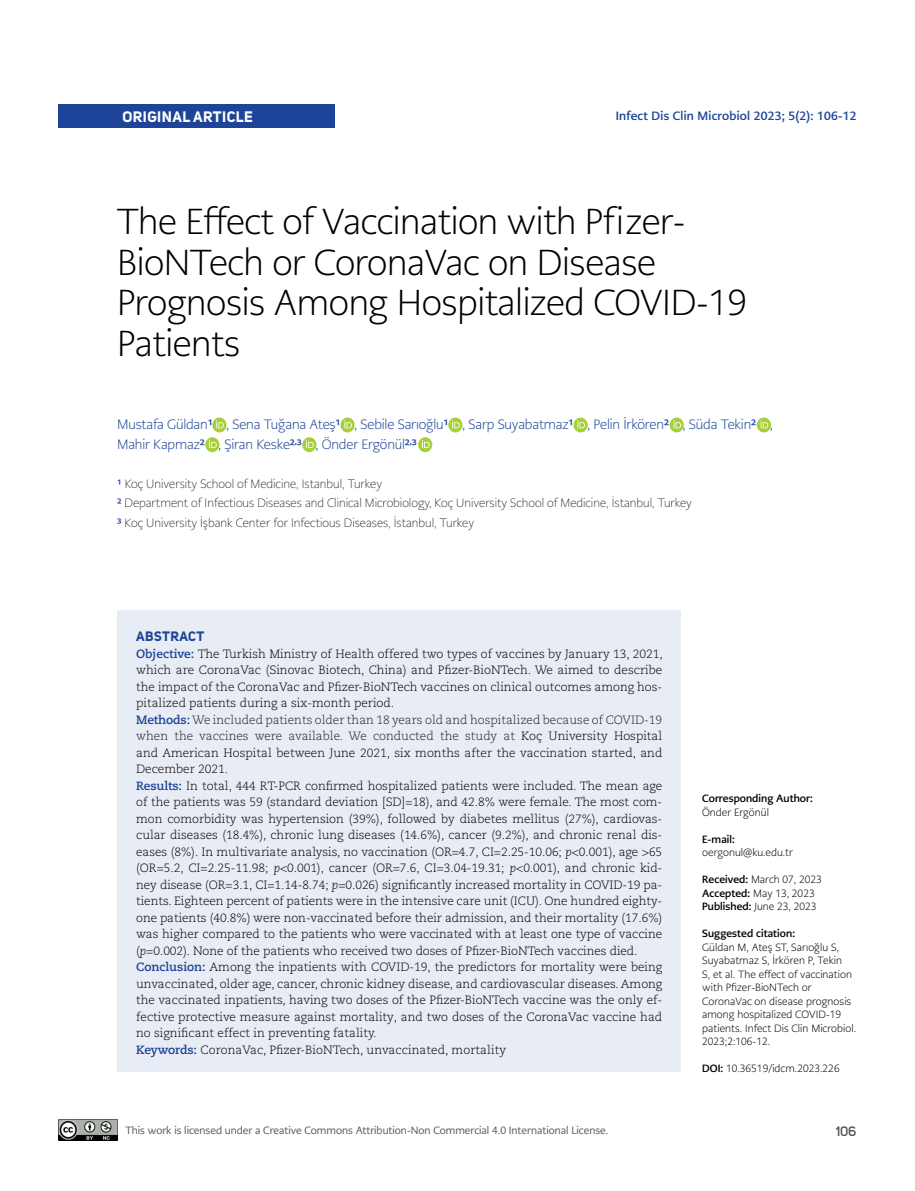
<style>
.page{position:relative;width:915px;height:1191px;background:#fff}
.page>*{position:absolute;margin:0;border:0;box-sizing:border-box;transform-origin:0 0}
.t1{font:300 36px/40.5px "PMN Caecilia Sans Head";letter-spacing:-.01em;color:#000}
.t2{font:700 15px "Uni Sans";letter-spacing:.03em;color:#fff}
.t3{font:300 13.5px/19.5px "PMN Caecilia Sans Head";letter-spacing:-.01em;color:#1d4498}
.t4{font:700 13.5px "Uni Sans";letter-spacing:.03em;color:#1d4498}
.t5{font:600 13.5px "Uni Sans";color:#58595b}
.t6{font:300 12px/16.5px "Caecilia LT Pro 45";letter-spacing:-.005em;color:#000}
.t7{font:200 12px/19.5px "PMN Caecilia Sans Head";color:#000101}
.t8{font:700 12px "PMN Caecilia Sans Head";letter-spacing:.02em;color:#1d4498}
.t9{font:300 10.5px/13.5px "PMN Caecilia Sans Head";letter-spacing:.005em;color:#000}
.t10{font:10.5px "PMN Caecilia Sans Head";color:#58595b}
.t11{font:700 10.5px "PMN Caecilia Sans Head";letter-spacing:.005em;color:#000}
.s1{font-weight:700}
.s2{font-weight:700;color:#1d4498}
.s3{font-family:"Caecilia LT Pro 75";font-weight:700;color:#1d4498}
.s4{color:#222}
.s5{font-family:"Caecilia LT Pro 46";font-style:italic}
</style>
<div class="page">
<div style="left:58px;top:104px;width:277px;height:24px;background:#1d4498"></div>
<img style="left:58px;top:1119px;width:59px;height:21px">
<svg style="left:212px;top:417px;width:14px;height:15px"></svg>
<svg style="left:216px;top:420px;width:8px;height:8px"></svg>
<svg style="left:205px;top:437px;width:14px;height:15px"></svg>
<svg style="left:209px;top:440px;width:8px;height:8px"></svg>
<svg style="left:302px;top:437px;width:14px;height:15px"></svg>
<svg style="left:306px;top:440px;width:7px;height:8px"></svg>
<div style="left:418px;top:437px;width:14px;height:15px;background:#a6cf38;border-radius:50%"></div>
<svg style="left:422px;top:440px;width:7px;height:8px"></svg>
<svg style="left:340px;top:417px;width:14px;height:15px"></svg>
<svg style="left:344px;top:420px;width:8px;height:8px"></svg>
<svg style="left:448px;top:417px;width:14px;height:15px"></svg>
<svg style="left:452px;top:420px;width:7px;height:8px"></svg>
<svg style="left:573px;top:417px;width:14px;height:15px"></svg>
<svg style="left:577px;top:420px;width:7px;height:8px"></svg>
<svg style="left:669px;top:417px;width:14px;height:15px"></svg>
<svg style="left:673px;top:420px;width:7px;height:8px"></svg>
<svg style="left:756px;top:417px;width:14px;height:15px"></svg>
<svg style="left:760px;top:420px;width:8px;height:8px"></svg>
<div style="left:117px;top:610px;width:563px;height:461px;background:#e8edf5"></div>
<p class="t2" style="left:122px;top:107px;width:132px">ORIGINAL ARTICLE</p>
<p class="t8" style="left:615px;top:108px;width:242px">Infect Dis Clin Microbiol 2023; 5(2): 106-12</p>
<h1 class="t1" style="left:117px;top:201px;width:631px">The Effect of Vaccination with Pfizer-<br>BioNTech or CoronaVac on Disease<br>Prognosis Among Hospitalized COVID-19<br>Patients</h1>
<p class="t3" style="left:117px;top:414px;width:657px">Mustafa Güldan<span class="s1">1</span> , Sena Tuğana Ateş<span class="s1">1</span> , Sebile Sarıoğlu<span class="s1">1</span> , Sarp Suyabatmaz<span class="s1">1</span> , Pelin İrkören<span class="s1">2</span> , Süda Tekin<span class="s1">2</span> ,<br>Mahir Kapmaz<span class="s1">2</span> , Şiran Keske<span class="s1">2</span><sup>,</sup><span class="s1">3</span> , Önder Ergönül<span class="s1">2</span><sup>,</sup><span class="s1">3</span></p>
<p class="t7" style="left:117px;top:474px;width:576px"><span class="s2">¹</span> Koç University School of Medicine, Istanbul, Turkey<br><span class="s2">2</span> Department of Infectious Diseases and Clinical Microbiology, Koç University School of Medicine, İstanbul, Turkey<br><span class="s2">3</span> Koç University İşbank Center for Infectious Diseases, İstanbul, Turkey</p>
<p class="t4" style="left:136px;top:628px;width:69px">ABSTRACT</p>
<p class="t6" style="left:136px;top:645px;width:528px"><span class="s3">Objective:</span> The Turkish Ministry of Health offered two types of vaccines by January 13, 2021, which are CoronaVac (Sinovac Biotech, China) and Pfizer-BioNTech. We aimed to describe the impact of the CoronaVac and Pfizer-BioNTech vaccines on clinical outcomes among hos&shy;pitalized patients during a six-month period.<br><span class="s3">Methods:</span> <span class="s4">We included patients older than 18 years old and hospitalized because of COVID-19 when the vaccines were available. We conducted the study at</span> Koç University Hospital and American Hospital between June 2021, six months after the vaccination started, and December 2021.<br><span class="s3">Results:</span> In total, 444 RT-PCR confirmed hospitalized patients were included. The mean age of the patients was 59 (standard deviation [SD]=18), and 42.8% were female. The most com&shy;mon comorbidity was hypertension (39%), followed by diabetes mellitus (27%), cardiovas&shy;cular diseases (18.4%), chronic lung diseases (14.6%), cancer (9.2%), and chronic renal dis&shy;eases (8%). In multivariate analysis, no vaccination (OR=4.7, CI=2.25-10.06; <span class="s5">p</span>&lt;0.001), age &gt;65 (OR=5.2, CI=2.25-11.98; <span class="s5">p</span>&lt;0.001), cancer (OR=7.6, CI=3.04-19.31; <span class="s5">p</span>&lt;0.001), and chronic kid&shy;ney disease (OR=3.1, CI=1.14-8.74; <span class="s5">p</span>=0.026) significantly increased mortality in COVID-19 pa&shy;tients. Eighteen percent of patients were in the intensive care unit (ICU). One hundred eighty&shy;one patients (40.8%) were non-vaccinated before their admission, and their mortality (17.6%) was higher compared to the patients who were vaccinated with at least one type of vaccine (<span class="s5">p</span>=0.002). None of the patients who received two doses of Pfizer-BioNTech vaccines died.<br><span class="s3">Conclusion:</span> Among the inpatients with COVID-19, the predictors for mortality were being unvaccinated, older age, cancer, chronic kidney disease, and cardiovascular diseases. Among the vaccinated inpatients, having two doses of the Pfizer-BioNTech vaccine was the only ef&shy;fective protective measure against mortality, and two doses of the CoronaVac vaccine had no significant effect in preventing fatality.<br><span class="s3">Keywords:</span> CoronaVac, Pfizer-BioNTech, unvaccinated, mortality</p>
<p class="t10" style="left:125px;top:1123px;width:484px">This work is licensed under a Creative Commons Attribution-Non Commercial 4.0 International License.</p>
<p class="t11" style="left:702px;top:791px;width:112px">Corresponding Author:</p>
<p class="t9" style="left:702px;top:805px;width:68px">Önder Ergönül</p>
<p class="t11" style="left:702px;top:832px;width:34px">E-mail:</p>
<p class="t9" style="left:702px;top:846px;width:92px">oergonul@ku.edu.tr</p>
<p class="t9" style="left:702px;top:873px;width:121px"><span class="s1">Received:</span> March 07, 2023<br><span class="s1">Accepted:</span> May 13, 2023<br><span class="s1">Published:</span> June 23, 2023</p>
<p class="t11" style="left:702px;top:926px;width:94px">Suggested citation:</p>
<p class="t9" style="left:702px;top:940px;width:155px">Güldan M, Ateş ST, Sarıoğlu S,<br>Suyabatmaz S, İrkören P, Tekin<br>S, et al. The effect of vaccination with Pfizer-BioNTech or<br>CoronaVac on disease prognosis among hospitalized COVID-19 patients. Infect Dis Clin Microbiol.<br>2023;2:106-12.</p>
<p class="t9" style="left:702px;top:1062px;width:139px"><span class="s1">DOI:</span> 10.36519/idcm.2023.226</p>
<p class="t5" style="left:835px;top:1123px;width:22px">106</p>
</div>
